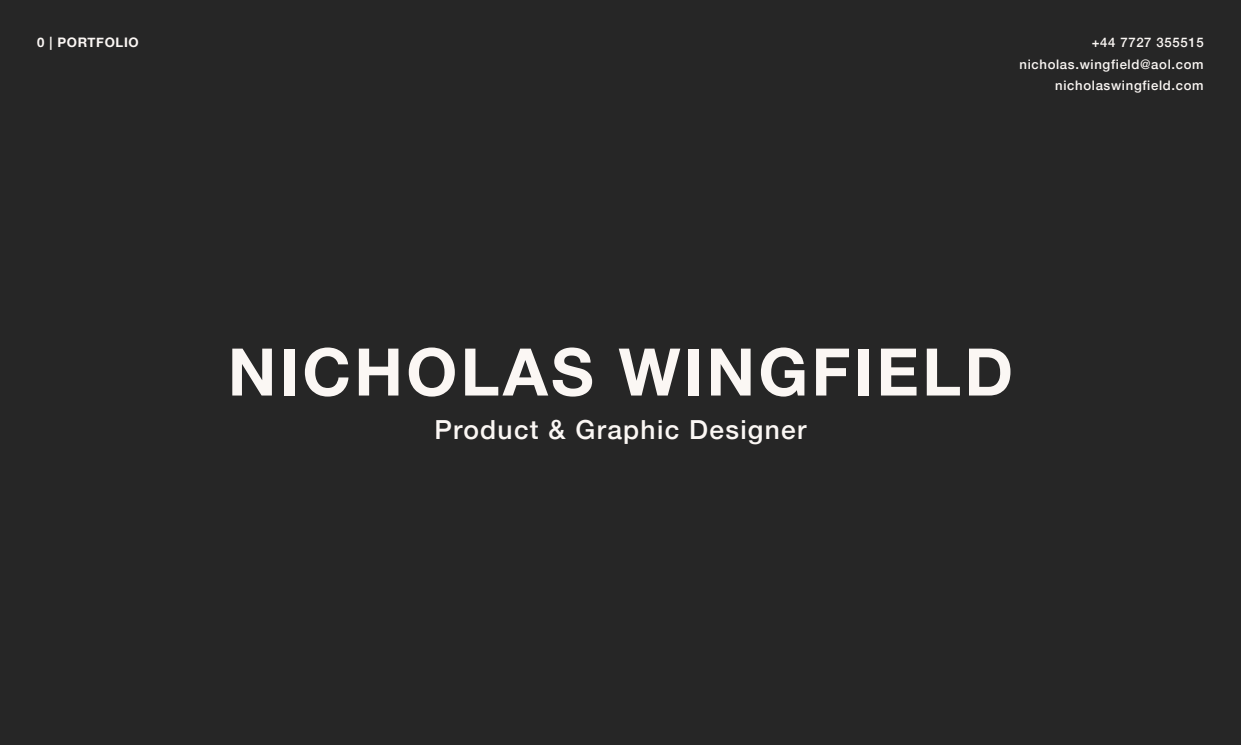
<style>
.page{position:relative;width:1241px;height:745px;background:#fff}
.page>*{position:absolute;margin:0;border:0;box-sizing:border-box;transform-origin:0 0}
.t1{font:700 65.62px "Helvetica Neue";letter-spacing:.05em;color:#fbf7f4}
.t2{font:500 26.25px "Helvetica Neue";letter-spacing:.05em;color:#fbf7f4}
.t3{font:500 13.12px/21.9px "Helvetica Neue";letter-spacing:.05em;color:#fbf7f4;text-align:right}
.t4{font:700 13.12px "Helvetica Neue";letter-spacing:.05em;color:#fbf7f4}
</style>
<div class="page">
<div style="left:0;top:0;width:1240px;height:744px;background:#262626"></div>
<p class="t4" style="left:37px;top:34px;width:103px">0 | PORTFOLIO</p>
<p class="t3" style="left:1019px;top:31px;width:185px">+44 7727 355515 nicholas.wingfield@aol.com nicholaswingfield.com</p>
<h1 class="t1" style="left:228px;top:331px;width:786px">NICHOLAS WINGFIELD</h1>
<h2 class="t2" style="left:434px;top:413px;width:373px">Product &amp; Graphic Designer</h2>
</div>
